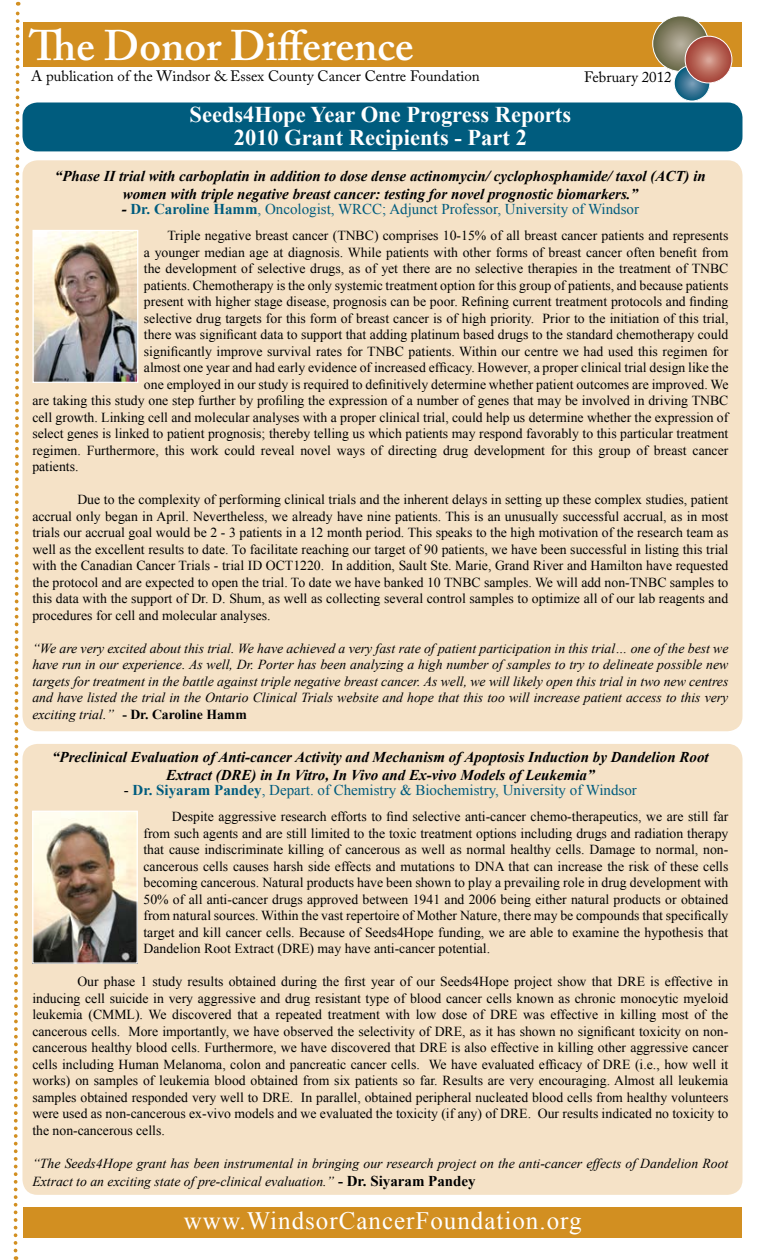
<style>
.page{position:relative;width:765px;height:1260px;background:#fff}
.page>*{position:absolute;margin:0;border:0;box-sizing:border-box;transform-origin:0 0}
.t1{font:600 42.5px "Adobe Caslon Pro";color:#fff}
.t2{font:25px "Times New Roman";letter-spacing:.04em;color:#fff}
.t3{font:700 22.5px/22.5px "Times New Roman";color:#fff;text-align:center}
.t4{font:italic 700 15px/18px "Times New Roman";color:#000;text-align:center}
.t5{font:15px "Times New Roman";color:#005c7e}
.t6{font:15px "Adobe Caslon Pro";color:#000}
.t7{font:13.75px/16.5px "Times New Roman";color:#000;text-align:justify}
.t8{font:italic 13.75px/16.5px "Times New Roman";color:#000;text-align:justify}
.s1{font-weight:700;font-style:italic;color:#000}
.s2{font-weight:700}
.s3{font-weight:700;font-style:normal}
.s4{color:#000}
.s5{font-weight:700;font-style:normal;font-size:15px}
</style>
<div class="page">
<div style="left:22px;top:102px;width:720px;height:49px;background:#005c7e;border-radius:15px"></div>
<div style="left:22px;top:744px;width:720px;height:451px;background:#f5e2c7;border-radius:15px"></div>
<div style="left:22px;top:160px;width:720px;height:571px;background:#f5e2c7;border-radius:15px"></div>
<div style="left:23px;top:1207px;width:719px;height:31px;background:#d28f21"></div>
<div style="left:23px;top:22px;width:719px;height:44px;background:#d28f21"></div>
<svg style="left:13px;top:2px;width:8px;height:1258px"></svg>
<img style="left:34px;top:232px;width:102px;height:149px">
<div style="left:32px;top:230px;width:106px;height:153px;border:1px solid #fff"></div>
<img style="left:34px;top:813px;width:102px;height:149px">
<div style="left:32px;top:811px;width:106px;height:153px;border:1px solid #fff"></div>
<svg style="left:653px;top:16px;width:55px;height:55px;background:#87846a"></svg>
<div style="left:652px;top:15px;width:57px;height:57px;border:1px solid #fff;border-radius:50%"></div>
<svg style="left:674px;top:65px;width:36px;height:36px"></svg>
<div style="left:674px;top:65px;width:36px;height:36px;border:1px solid #fff;border-radius:50%"></div>
<svg style="left:685px;top:36px;width:47px;height:47px;background:#b76659"></svg>
<div style="left:685px;top:36px;width:47px;height:47px;border:1px solid #fff;border-radius:50%"></div>
<h1 class="t1" style="left:29px;top:20px;width:386px">The Donor Difference</h1>
<p class="t6" style="left:31px;top:67px;width:450px">A publication of the Windsor &amp; Essex County Cancer Centre Foundation</p>
<p class="t6" style="left:584px;top:68px;width:89px">February 2012</p>
<h3 class="t3" style="left:190px;top:103px;width:383px">Seeds4Hope Year One Progress Reports<br>2010 Grant Recipients - Part 2</h3>
<p class="t4" style="left:55px;top:166px;width:652px">“Phase II trial with carboplatin in addition to dose dense actinomycin/ cyclophosphamide/ taxol (ACT) in women with triple negative breast cancer: testing for novel prognostic biomarkers.”</p>
<p class="t5" style="left:122px;top:199px;width:519px"><span class="s1">-</span> <span class="s2">Dr. Caroline Hamm</span>, Oncologist, WRCC; Adjunct Professor, University of Windsor</p>
<p class="t7" style="left:167px;top:227px;width:563px">Triple negative breast cancer (TNBC) comprises 10-15% of all breast cancer patients and represents</p>
<p class="t7" style="left:144px;top:244px;width:586px">a younger median age at diagnosis. While patients with other forms of breast cancer often benefit from</p>
<p class="t7" style="left:144px;top:260px;width:586px">the development of selective drugs, as of yet there are no selective therapies in the treatment of TNBC</p>
<p class="t7" style="left:144px;top:277px;width:586px">patients. Chemotherapy is the only systemic treatment option for this group of patients, and because patients</p>
<p class="t7" style="left:144px;top:293px;width:586px">present with higher stage disease, prognosis can be poor. Refining current treatment protocols and finding</p>
<p class="t7" style="left:144px;top:310px;width:586px">selective drug targets for this form of breast cancer is of high priority. Prior to the initiation of this trial,</p>
<p class="t7" style="left:144px;top:326px;width:586px">there was significant data to support that adding platinum based drugs to the standard chemotherapy could</p>
<p class="t7" style="left:144px;top:343px;width:586px">significantly improve survival rates for TNBC patients. Within our centre we had used this regimen for</p>
<p class="t7" style="left:144px;top:359px;width:586px">almost one year and had early evidence of increased efficacy. However, a proper clinical trial design like the</p>
<p class="t7" style="left:144px;top:376px;width:586px">one employed in our study is required to definitively determine whether patient outcomes are improved. We</p>
<p class="t7" style="left:32px;top:392px;width:698px">are taking this study one step further by profiling the expression of a number of genes that may be involved in driving TNBC</p>
<p class="t7" style="left:32px;top:409px;width:698px">cell growth. Linking cell and molecular analyses with a proper clinical trial, could help us determine whether the expression of</p>
<p class="t7" style="left:32px;top:425px;width:698px">select genes is linked to patient prognosis; thereby telling us which patients may respond favorably to this particular treatment</p>
<p class="t7" style="left:32px;top:442px;width:698px">regimen. Furthermore, this work could reveal novel ways of directing drug development for this group of breast cancer</p>
<p class="t7" style="left:32px;top:458px;width:48px">patients.</p>
<p class="t7" style="left:32px;top:491px;width:698px;text-indent:45px">Due to the complexity of performing clinical trials and the inherent delays in setting up these complex studies, patient accrual only began in April. Nevertheless, we already have nine patients. This is an unusually successful accrual, as in most trials our accrual goal would be 2 - 3 patients in a 12 month period. This speaks to the high motivation of the research team as well as the excellent results to date. To facilitate reaching our target of 90 patients, we have been successful in listing this trial with the Canadian Cancer Trials - trial ID OCT1220. In addition, Sault Ste. Marie, Grand River and Hamilton have requested the protocol and are expected to open the trial. To date we have banked 10 TNBC samples. We will add non-TNBC samples to this data with the support of Dr. D. Shum, as well as collecting several control samples to optimize all of our lab reagents and procedures for cell and molecular analyses.</p>
<p class="t8" style="left:32px;top:640px;width:698px">“We are very excited about this trial. We have achieved a very fast rate of patient participation in this trial… one of the best we have run in our experience. As well, Dr. Porter has been analyzing a high number of samples to try to delineate possible new targets for treatment in the battle against triple negative breast cancer. As well, we will likely open this trial in two new centres and have listed the trial in the Ontario Clinical Trials website and hope that this too will increase patient access to this very exciting trial.” <span class="s3">- Dr. Caroline Hamm</span></p>
<p class="t4" style="left:52px;top:747px;width:658px">“Preclinical Evaluation of Anti-cancer Activity and Mechanism of Apoptosis Induction by Dandelion Root<br>Extract (DRE) in In Vitro, In Vivo and Ex-vivo Models of Leukemia”</p>
<p class="t5" style="left:124px;top:780px;width:514px"><span class="s4">-</span> <span class="s2">Dr. Siyaram Pandey</span>, Depart. of Chemistry &amp; Biochemistry, University of Windsor</p>
<p class="t7" style="left:143px;top:808px;width:586px;text-indent:28px">Despite aggressive research efforts to find selective anti-cancer chemo-therapeutics, we are still far from such agents and are still limited to the toxic treatment options including drugs and radiation therapy that cause indiscriminate killing of cancerous as well as normal healthy cells. Damage to normal, non&shy;cancerous cells causes harsh side effects and mutations to DNA that can increase the risk of these cells becoming cancerous. Natural products have been shown to play a prevailing role in drug development with 50% of all anti-cancer drugs approved between 1941 and 2006 being either natural products or obtained from natural sources. Within the vast repertoire of Mother Nature, there may be compounds that specifically target and kill cancer cells. Because of Seeds4Hope funding, we are able to examine the hypothesis that Dandelion Root Extract (DRE) may have anti-cancer potential.</p>
<p class="t7" style="left:32px;top:973px;width:698px;text-indent:45px">Our phase 1 study results obtained during the first year of our Seeds4Hope project show that DRE is effective in inducing cell suicide in very aggressive and drug resistant type of blood cancer cells known as chronic monocytic myeloid leukemia (CMML). We discovered that a repeated treatment with low dose of DRE was effective in killing most of the cancerous cells. More importantly, we have observed the selectivity of DRE, as it has shown no significant toxicity on non&shy;cancerous healthy blood cells. Furthermore, we have discovered that DRE is also effective in killing other aggressive cancer cells including Human Melanoma, colon and pancreatic cancer cells. We have evaluated efficacy of DRE (i.e., how well it works) on samples of leukemia blood obtained from six patients so far. Results are very encouraging. Almost all leukemia samples obtained responded very well to DRE. In parallel, obtained peripheral nucleated blood cells from healthy volunteers were used as non-cancerous ex-vivo models and we evaluated the toxicity (if any) of DRE. Our results indicated no toxicity to the non-cancerous cells.</p>
<p class="t8" style="left:32px;top:1154px;width:698px;line-height:18px">“The Seeds4Hope grant has been instrumental in bringing our research project on the anti-cancer effects of Dandelion Root<br>Extract to an exciting state of pre-clinical evaluation.” <span class="s5">- Dr. Siyaram Pandey</span></p>
<h2 class="t2" style="left:184px;top:1203px;width:399px">www.WindsorCancerFoundation.org</h2>
</div>
